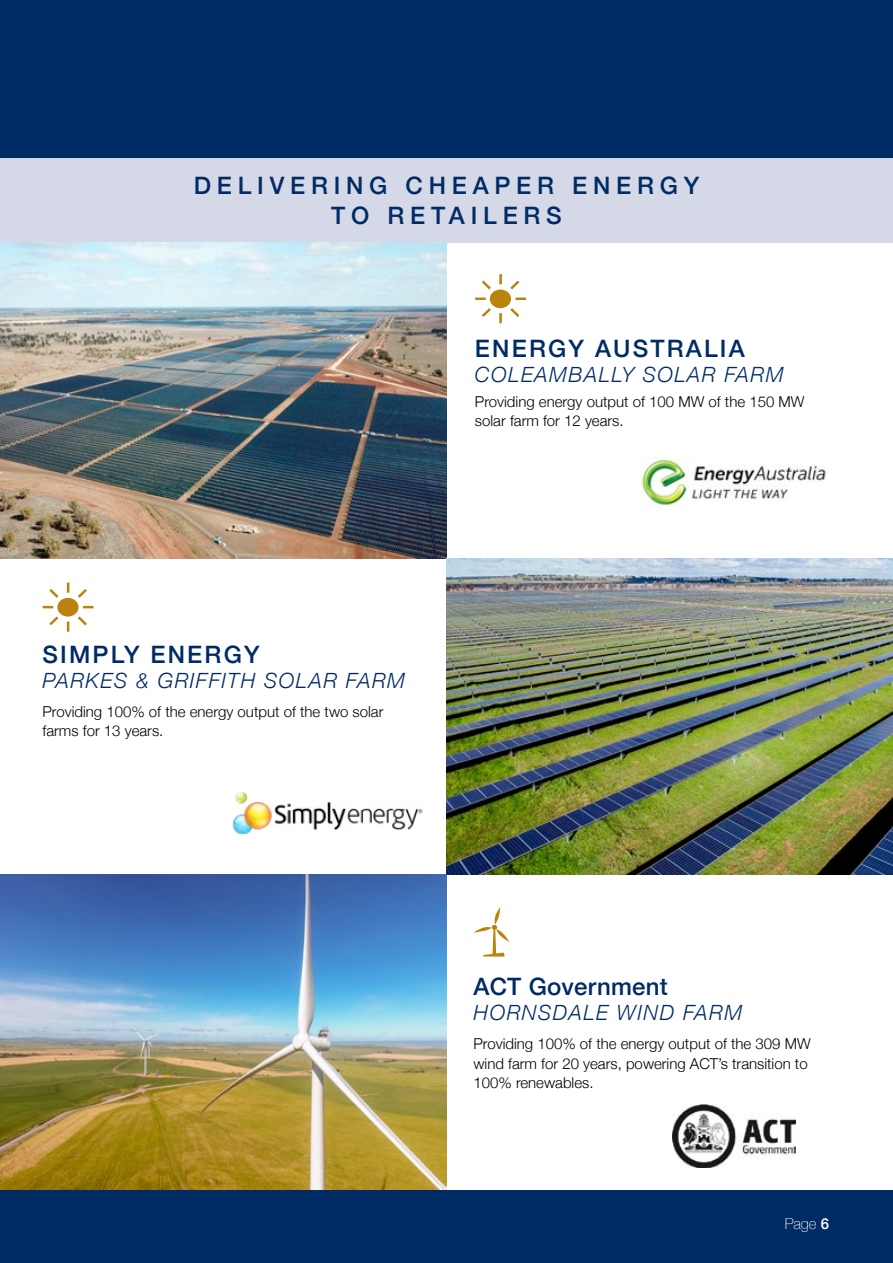
<style>
.page{position:relative;width:893px;height:1263px;background:#fff}
.page>*{position:absolute;margin:0;border:0;box-sizing:border-box;transform-origin:0 0}
.t1{font:500 24px/30px "Helvetica Neue";letter-spacing:.24em;color:#002b64;text-align:center}
.t2{font:500 24px "Helvetica Neue";letter-spacing:.09em;color:#002b64}
.t3{font:500 24px "Helvetica Neue";letter-spacing:.01em;color:#002b64}
.t4{font:italic 300 21px "Helvetica Neue";letter-spacing:.07em;color:#002b64}
.t5{font:300 15px/19.5px "Helvetica Neue";color:#000}
.t6{font:100 15px "Helvetica Neue";color:#fff}
.s1{font-weight:500}
</style>
<div class="page">
<div style="left:0;top:157px;width:893px;height:85px;background:#d5d8e7"></div>
<img style="left:0;top:242px;width:446px;height:316px">
<img style="left:446px;top:558px;width:447px;height:316px">
<img style="left:0;top:874px;width:446px;height:317px">
<svg style="left:475px;top:274px;width:51px;height:49px"></svg>
<svg style="left:43px;top:582px;width:51px;height:50px"></svg>
<svg style="left:473px;top:907px;width:37px;height:49px"></svg>
<img style="left:641px;top:459px;width:185px;height:49px">
<img style="left:232px;top:792px;width:191px;height:42px">
<img style="left:672px;top:1104px;width:124px;height:63px">
<div style="left:0;top:0;width:893px;height:157px;background:#002b64"></div>
<div style="left:0;top:1191px;width:893px;height:72px;background:#002b64"></div>
<h1 class="t1" style="left:194px;top:169px;width:507px">DELIVERING CHEAPER ENERGY<br>TO RETAILERS</h1>
<h1 class="t2" style="left:475px;top:329px;width:271px">ENERGY AUSTRALIA</h1>
<h2 class="t4" style="left:475px;top:358px;width:310px">COLEAMBALLY SOLAR FARM</h2>
<p class="t5" style="left:475px;top:390px;width:331px">Providing energy output of 100 MW of the 150 MW solar farm for 12 years.</p>
<h1 class="t2" style="left:43px;top:635px;width:219px">SIMPLY ENERGY</h1>
<h2 class="t4" style="left:43px;top:664px;width:364px">PARKES &amp; GRIFFITH SOLAR FARM</h2>
<p class="t5" style="left:43px;top:701px;width:342px">Providing 100% of the energy output of the two solar farms for 13 years.</p>
<h1 class="t3" style="left:473px;top:967px;width:196px">ACT Government</h1>
<h2 class="t4" style="left:473px;top:996px;width:270px">HORNSDALE WIND FARM</h2>
<p class="t5" style="left:473px;top:1033px;width:339px">Providing 100% of the energy output of the 309 MW wind farm for 20 years, powering ACT’s transition to<br>100% renewables.</p>
<p class="t6" style="left:785px;top:1212px;width:46px">Page <span class="s1">6</span></p>
</div>
